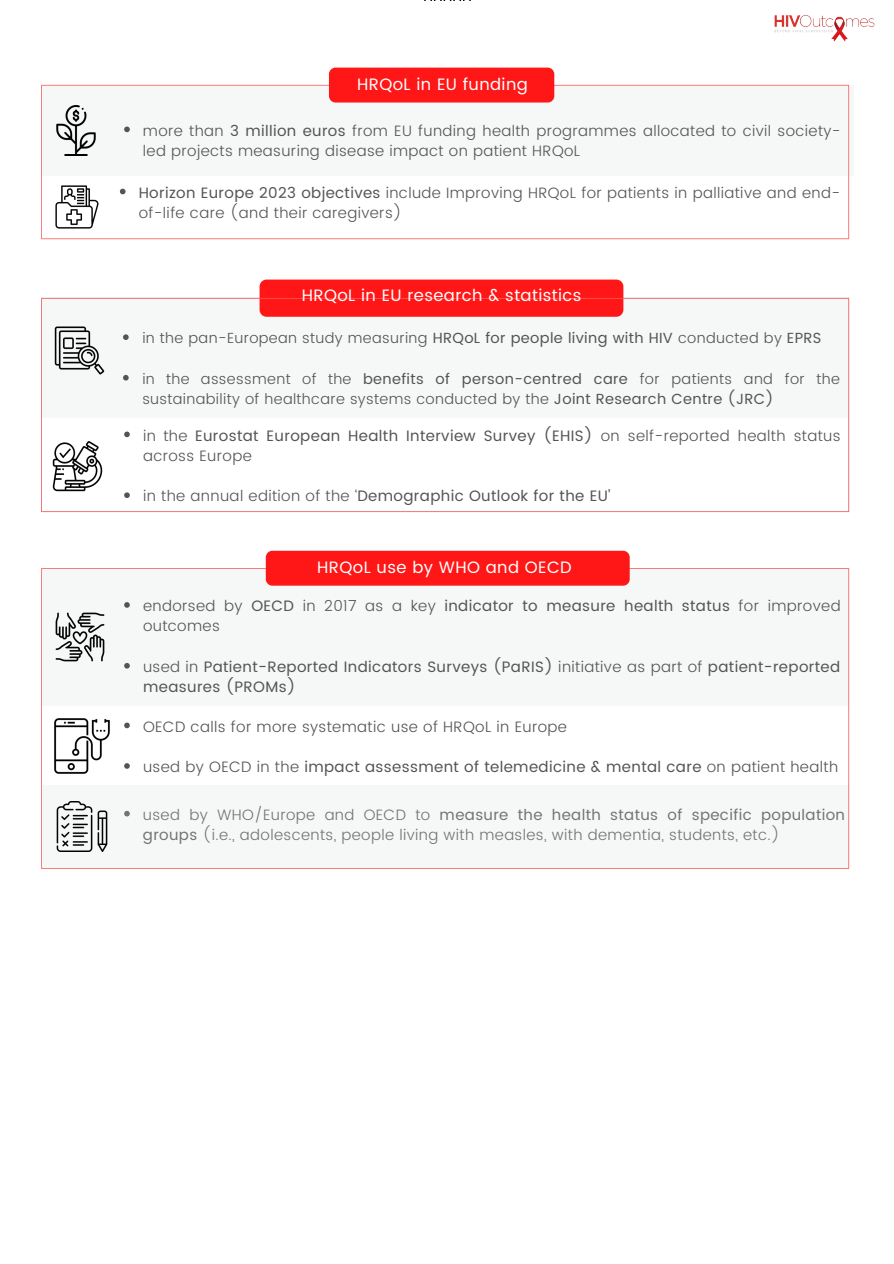
<style>
.page{position:relative;width:894px;height:1264px;background:#fff}
.page>*{position:absolute;margin:0;border:0;box-sizing:border-box;transform-origin:0 0}
.t1{font:16.5px "Poppins";letter-spacing:.025em;color:#fff}
.t2{font:300 15px/20.2px "Poppins";letter-spacing:.025em;color:#545454}
.t3{font:15px/20.2px "Poppins";letter-spacing:.025em;color:#545454}
.t4{font:300 15px/20.2px "Poppins";letter-spacing:.025em;color:#737373}
.t5{font:300 14.7px/20.2px "Poppins";letter-spacing:.025em;color:#545454}
.s1{font-weight:400}
.s2{font-weight:300}
</style>
<div class="page">
<div style="left:259px;top:279px;width:364px;height:38px;background:#ff1616;border-radius:7px"></div>
<svg style="left:41px;top:85px;width:807px;height:154px;fill:#f6f7f7"></svg>
<div style="left:329px;top:68px;width:225px;height:34px;background:#ff1616;border-radius:7px"></div>
<img style="left:55px;top:184px;width:45px;height:46px">
<img style="left:51px;top:105px;width:50px;height:50px">
<svg style="left:41px;top:298px;width:807px;height:214px;fill:#f6f7f7"></svg>
<svg style="left:124px;top:431px;width:6px;height:6px"></svg>
<svg style="left:124px;top:492px;width:6px;height:6px"></svg>
<svg style="left:41px;top:568px;width:807px;height:301px;fill:#f6f7f7"></svg>
<div style="left:266px;top:550px;width:363px;height:35px;background:#ff1616;border-radius:7px"></div>
<img style="left:55px;top:612px;width:51px;height:50px">
<img style="left:55px;top:718px;width:55px;height:55px">
<img style="left:56px;top:801px;width:51px;height:50px">
<img style="left:424px;top:0;width:47px;height:1px">
<svg style="left:124px;top:126px;width:6px;height:6px"></svg>
<svg style="left:120px;top:189px;width:5px;height:5px"></svg>
<svg style="left:124px;top:602px;width:6px;height:5px"></svg>
<svg style="left:124px;top:663px;width:6px;height:5px"></svg>
<svg style="left:124px;top:722px;width:6px;height:6px"></svg>
<svg style="left:124px;top:763px;width:6px;height:5px"></svg>
<svg style="left:124px;top:810px;width:6px;height:6px"></svg>
<img style="left:681px;top:15px;width:194px;height:93px">
<p class="t1" style="left:357px;top:74px;width:172px">HRQoL in EU funding</p>
<p class="t2" style="left:143px;top:120px;width:699px">more than <span class="s1">3 million euros</span> from EU funding health programmes allocated to civil society&shy;led projects measuring disease impact on patient HRQoL</p>
<p class="t2" style="left:139px;top:182px;width:703px"><span class="s1">Horizon Europe 2023 objectives</span> include Improving HRQoL for patients in palliative and end&shy;of-life care (and their caregivers)</p>
<p class="t1" style="left:302px;top:286px;width:281px">HRQoL in EU research &amp; statistics</p>
<p class="t5" style="left:142px;top:328px;width:680px">in the pan-European study measuring <span class="s1">HRQoL for people living with HIV</span> conducted by <span class="s1">EPRS</span></p>
<p class="t5" style="left:142px;top:369px;width:699px">in the assessment of the <span class="s1">benefits of person-centred care</span> for patients and for the sustainability of healthcare systems conducted by the <span class="s1">Joint Research Centre (JRC)</span></p>
<p class="t2" style="left:143px;top:425px;width:698px">in the <span class="s1">Eurostat European Health Interview Survey (EHIS)</span> on self-reported health status across Europe</p>
<p class="t3" style="left:143px;top:486px;width:469px"><span class="s2">in the annual edition of the ‘</span>Demographic Outlook for the EU’</p>
<p class="t1" style="left:317px;top:557px;width:256px">HRQoL use by WHO and OECD</p>
<p class="t2" style="left:143px;top:596px;width:699px">endorsed by <span class="s1">OECD</span> in 2017 as a key <span class="s1">indicator to measure health status</span> for improved outcomes</p>
<p class="t3" style="left:143px;top:656px;width:698px"><span class="s2">used in</span> Patient-Reported Indicators Surveys (PaRIS) <span class="s2">initiative as part of</span> patient-reported measures (PROMs)</p>
<p class="t2" style="left:143px;top:716px;width:425px">OECD calls for more systematic use of HRQoL in Europe</p>
<p class="t3" style="left:143px;top:756px;width:696px"><span class="s2">used by OECD in the</span> impact assessment of telemedicine &amp; mental care <span class="s2">on patient health</span></p>
<p class="t4" style="left:143px;top:804px;width:703px">used by WHO/Europe and OECD to <span class="s1">measure the health status of specific population groups</span> (i.e., adolescents, people living with measles, with dementia, students, etc.)</p>
</div>
